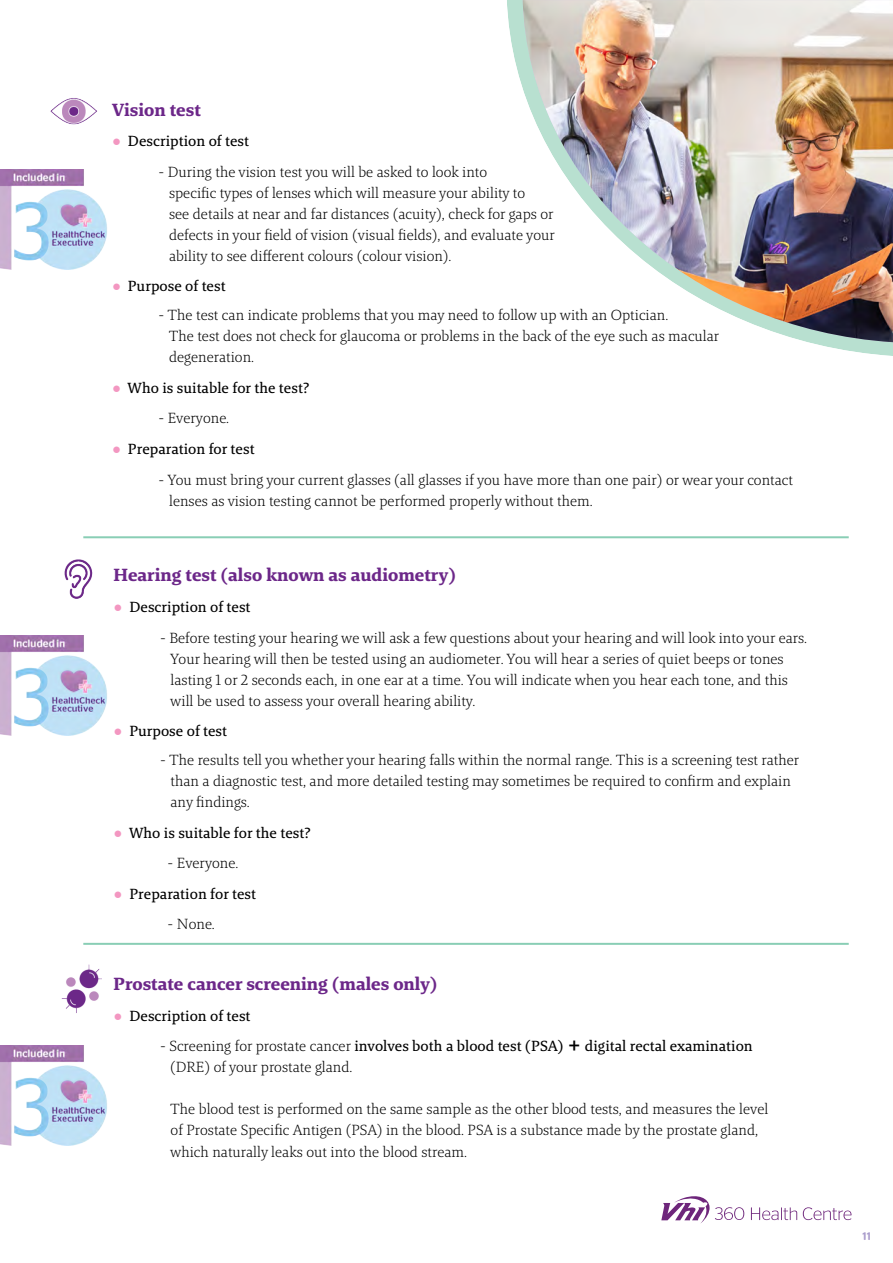
<style>
.page{position:relative;width:893px;height:1263px;background:#fff}
.page>*{position:absolute;margin:0;border:0;box-sizing:border-box;transform-origin:0 0}
.t1{font:18px "Brando Bold LF";color:#6c2789}
.t2{font:15px "Brando Light LF";color:#000}
.t3{font:15px "Brando Text LF";color:#000}
.t4{font:500 10.95px "Stag Sans Round";color:#aa9dcc}
.s1{font-family:"Arial";font-weight:700;color:#f397c1}
.s2{font-family:"Brando Light LF"}
.s3{font-family:"Brando Bold LF";font-size:21px}
</style>
<div class="page">
<img style="left:0;top:1045px;width:107px;height:100px">
<img style="left:0;top:169px;width:107px;height:100px">
<img style="left:0;top:636px;width:107px;height:100px">
<svg style="left:507px;top:0;width:386px;height:356px"></svg>
<hr style="left:83px;top:536px;width:766px;height:2px;background:#89ceb5">
<img style="left:64px;top:559px;width:29px;height:39px">
<hr style="left:83px;top:943px;width:766px;height:2px;background:#89ceb5">
<img style="left:61px;top:964px;width:41px;height:49px">
<img style="left:50px;top:98px;width:47px;height:27px">
<img style="left:523px;top:0;width:370px;height:342px">
<svg style="left:751px;top:1207px;width:46px;height:13px"></svg>
<svg style="left:803px;top:1207px;width:48px;height:13px"></svg>
<svg style="left:661px;top:1196px;width:83px;height:27px"></svg>
<p class="t1" style="left:112px;top:97px;width:90px">Vision test</p>
<p class="t3" style="left:112px;top:131px;width:139px"><span class="s1">●</span> Description of test</p>
<p class="t2" style="left:159px;top:162px;width:330px">- During the vision test you will be asked to look into</p>
<p class="t2" style="left:169px;top:183px;width:358px">specific types of lenses which will measure your ability to</p>
<p class="t2" style="left:169px;top:204px;width:386px">see details at near and far distances (acuity), check for gaps or</p>
<p class="t2" style="left:169px;top:225px;width:387px">defects in your field of vision (visual fields), and evaluate your</p>
<p class="t2" style="left:169px;top:246px;width:284px">ability to see different colours (colour vision).</p>
<p class="t3" style="left:112px;top:276px;width:115px"><span class="s1">●</span> Purpose of test</p>
<p class="t2" style="left:159px;top:305px;width:511px">- The test can indicate problems that you may need to follow up with an Optician.</p>
<p class="t2" style="left:169px;top:326px;width:552px">The test does not check for glaucoma or problems in the back of the eye such as macular</p>
<p class="t2" style="left:169px;top:347px;width:87px">degeneration.</p>
<p class="t3" style="left:112px;top:378px;width:199px"><span class="s1">●</span> Who is suitable for the test?</p>
<p class="t2" style="left:159px;top:408px;width:72px">- Everyone.</p>
<p class="t3" style="left:112px;top:439px;width:144px"><span class="s1">●</span> Preparation for test</p>
<p class="t2" style="left:159px;top:469px;width:636px">- You must bring your current glasses (all glasses if you have more than one pair) or wear your contact</p>
<p class="t2" style="left:169px;top:490px;width:425px">lenses as vision testing cannot be performed properly without them.</p>
<p class="t1" style="left:114px;top:563px;width:344px">Hearing test (also known as audiometry)</p>
<p class="t3" style="left:114px;top:597px;width:139px"><span class="s1">●</span> Description of test</p>
<p class="t2" style="left:160px;top:627px;width:649px">- Before testing your hearing we will ask a few questions about your hearing and will look into your ears.</p>
<p class="t2" style="left:170px;top:648px;width:615px">Your hearing will then be tested using an audiometer. You will hear a series of quiet beeps or tones</p>
<p class="t2" style="left:171px;top:669px;width:619px">lasting 1 or 2 seconds each, in one ear at a time. You will indicate when you hear each tone, and this</p>
<p class="t2" style="left:170px;top:690px;width:306px">will be used to assess your overall hearing ability.</p>
<p class="t3" style="left:114px;top:721px;width:115px"><span class="s1">●</span> Purpose of test</p>
<p class="t2" style="left:160px;top:750px;width:641px">- The results tell you whether your hearing falls within the normal range. This is a screening test rather</p>
<p class="t2" style="left:171px;top:771px;width:622px">than a diagnostic test, and more detailed testing may sometimes be required to confirm and explain</p>
<p class="t2" style="left:171px;top:792px;width:81px">any findings.</p>
<p class="t3" style="left:114px;top:823px;width:199px"><span class="s1">●</span> Who is suitable for the test?</p>
<p class="t2" style="left:168px;top:853px;width:72px">- Everyone.</p>
<p class="t3" style="left:114px;top:884px;width:144px"><span class="s1">●</span> Preparation for test</p>
<p class="t2" style="left:168px;top:914px;width:49px">- None.</p>
<p class="t1" style="left:114px;top:972px;width:325px">Prostate cancer screening (males only)</p>
<p class="t3" style="left:114px;top:1006px;width:139px"><span class="s1">●</span> Description of test</p>
<p class="t3" style="left:160px;top:1036px;width:594px"><span class="s2">- Screening for prostate cancer</span> involves both a blood test (PSA) <span class="s3">+</span> digital rectal examination</p>
<p class="t2" style="left:170px;top:1057px;width:184px">(DRE) of your prostate gland.</p>
<p class="t2" style="left:170px;top:1099px;width:600px">The blood test is performed on the same sample as the other blood tests, and measures the level</p>
<p class="t2" style="left:171px;top:1120px;width:589px">of Prostate Specific Antigen (PSA) in the blood. PSA is a substance made by the prostate gland,</p>
<p class="t2" style="left:170px;top:1141px;width:298px">which naturally leaks out into the blood stream.</p>
<p class="t4" style="left:862px;top:1230px;width:10px">11</p>
</div>
